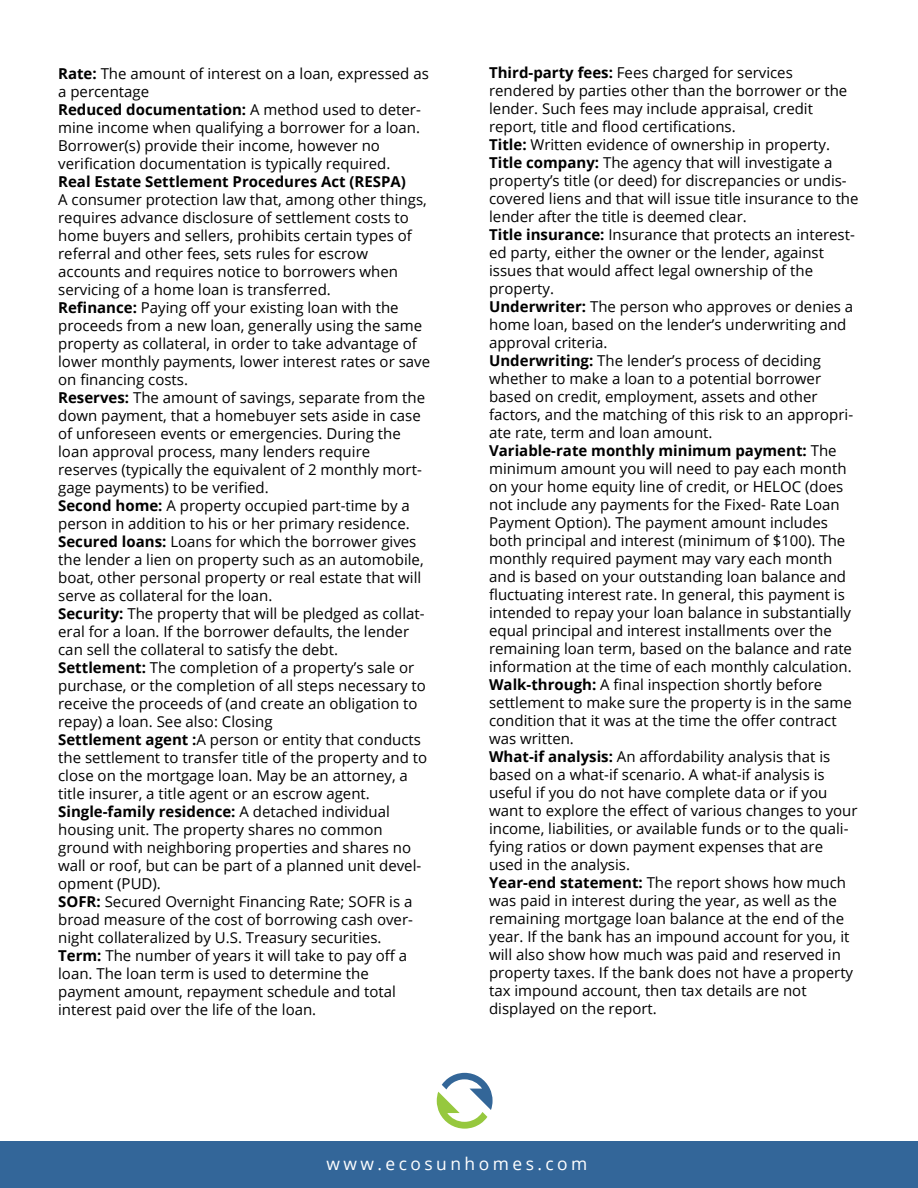
<style>
.page{position:relative;width:918px;height:1188px;background:#fff}
.page>*{position:absolute;margin:0;border:0;box-sizing:border-box;transform-origin:0 0}
.t1{font:17.4px "Open Sans";letter-spacing:.2em;color:#fff}
.t2{font:15px/18px "Open Sans";color:#000}
.t3{font:700 15px "Open Sans";color:#000}
.s1{font-weight:700}
</style>
<div class="page">
<div style="left:0;top:1141px;width:917px;height:47px;background:#369"></div>
<svg style="left:437px;top:1073px;width:56px;height:56px"></svg>
<p class="t2" style="left:58px;top:65px;width:372px"><span class="s1">Rate:</span> The amount of interest on a loan, expressed as a percentage<br><span class="s1">Reduced documentation:</span> A method used to deter&shy;mine income when qualifying a borrower for a loan.<br>Borrower(s) provide their income, however no verification documentation is typically required.</p>
<p class="t3" style="left:58px;top:171px;width:349px">Real Estate Settlement Procedures Act (RESPA)</p>
<p class="t2" style="left:58px;top:191px;width:373px">A consumer protection law that, among other things, requires advance disclosure of settlement costs to home buyers and sellers, prohibits certain types of referral and other fees, sets rules for escrow accounts and requires notice to borrowers when servicing of a home loan is transferred.<br><span class="s1">Refinance:</span> Paying off your existing loan with the proceeds from a new loan, generally using the same property as collateral, in order to take advantage of lower monthly payments, lower interest rates or save on financing costs.<br><span class="s1">Reserves:</span> The amount of savings, separate from the down payment, that a homebuyer sets aside in case of unforeseen events or emergencies. During the loan approval process, many lenders require reserves (typically the equivalent of 2 monthly mort&shy;gage payments) to be verified.<br><span class="s1">Second home:</span> A property occupied part-time by a person in addition to his or her primary residence.<br><span class="s1">Secured loans:</span> Loans for which the borrower gives the lender a lien on property such as an automobile, boat, other personal property or real estate that will serve as collateral for the loan.<br><span class="s1">Security:</span> The property that will be pledged as collat&shy;eral for a loan. If the borrower defaults, the lender can sell the collateral to satisfy the debt.<br><span class="s1">Settlement:</span> The completion of a property’s sale or purchase, or the completion of all steps necessary to receive the proceeds of (and create an obligation to repay) a loan. See also: Closing<br><span class="s1">Settlement agent :</span>A person or entity that conducts the settlement to transfer title of the property and to close on the mortgage loan. May be an attorney, a title insurer, a title agent or an escrow agent.<br><span class="s1">Single-family residence:</span> A detached individual housing unit. The property shares no common ground with neighboring properties and shares no wall or roof, but can be part of a planned unit devel&shy;opment (PUD).<br><span class="s1">SOFR:</span> Secured Overnight Financing Rate; SOFR is a broad measure of the cost of borrowing cash over&shy;night collateralized by U.S. Treasury securities.<br><span class="s1">Term:</span> The number of years it will take to pay off a loan. The loan term is used to determine the payment amount, repayment schedule and total interest paid over the life of the loan.</p>
<p class="t2" style="left:489px;top:63px;width:371px"><span class="s1">Third-party fees:</span> Fees charged for services rendered by parties other than the borrower or the lender. Such fees may include appraisal, credit report, title and flood certifications.<br><span class="s1">Title:</span> Written evidence of ownership in property.<br><span class="s1">Title company:</span> The agency that will investigate a property’s title (or deed) for discrepancies or undis&shy;covered liens and that will issue title insurance to the lender after the title is deemed clear.<br><span class="s1">Title insurance:</span> Insurance that protects an interest&shy;ed party, either the owner or the lender, against issues that would affect legal ownership of the property.<br><span class="s1">Underwriter:</span> The person who approves or denies a home loan, based on the lender’s underwriting and approval criteria.<br><span class="s1">Underwriting:</span> The lender’s process of deciding whether to make a loan to a potential borrower based on credit, employment, assets and other factors, and the matching of this risk to an appropri&shy;ate rate, term and loan amount.<br><span class="s1">Variable-rate monthly minimum payment:</span> The minimum amount you will need to pay each month on your home equity line of credit, or HELOC (does not include any payments for the Fixed- Rate Loan Payment Option). The payment amount includes both principal and interest (minimum of $100). The monthly required payment may vary each month and is based on your outstanding loan balance and fluctuating interest rate. In general, this payment is intended to repay your loan balance in substantially equal principal and interest installments over the remaining loan term, based on the balance and rate information at the time of each monthly calculation.<br><span class="s1">Walk-through:</span> A final inspection shortly before settlement to make sure the property is in the same condition that it was at the time the offer contract was written.<br><span class="s1">What-if analysis:</span> An affordability analysis that is based on a what-if scenario. A what-if analysis is useful if you do not have complete data or if you want to explore the effect of various changes to your income, liabilities, or available funds or to the quali&shy;fying ratios or down payment expenses that are used in the analysis.<br><span class="s1">Year-end statement:</span> The report shows how much was paid in interest during the year, as well as the remaining mortgage loan balance at the end of the year. If the bank has an impound account for you, it will also show how much was paid and reserved in property taxes. If the bank does not have a property tax impound account, then tax details are not displayed on the report.</p>
<p class="t1" style="left:326px;top:1152px;width:263px">www.ecosunhomes.com</p>
</div>
